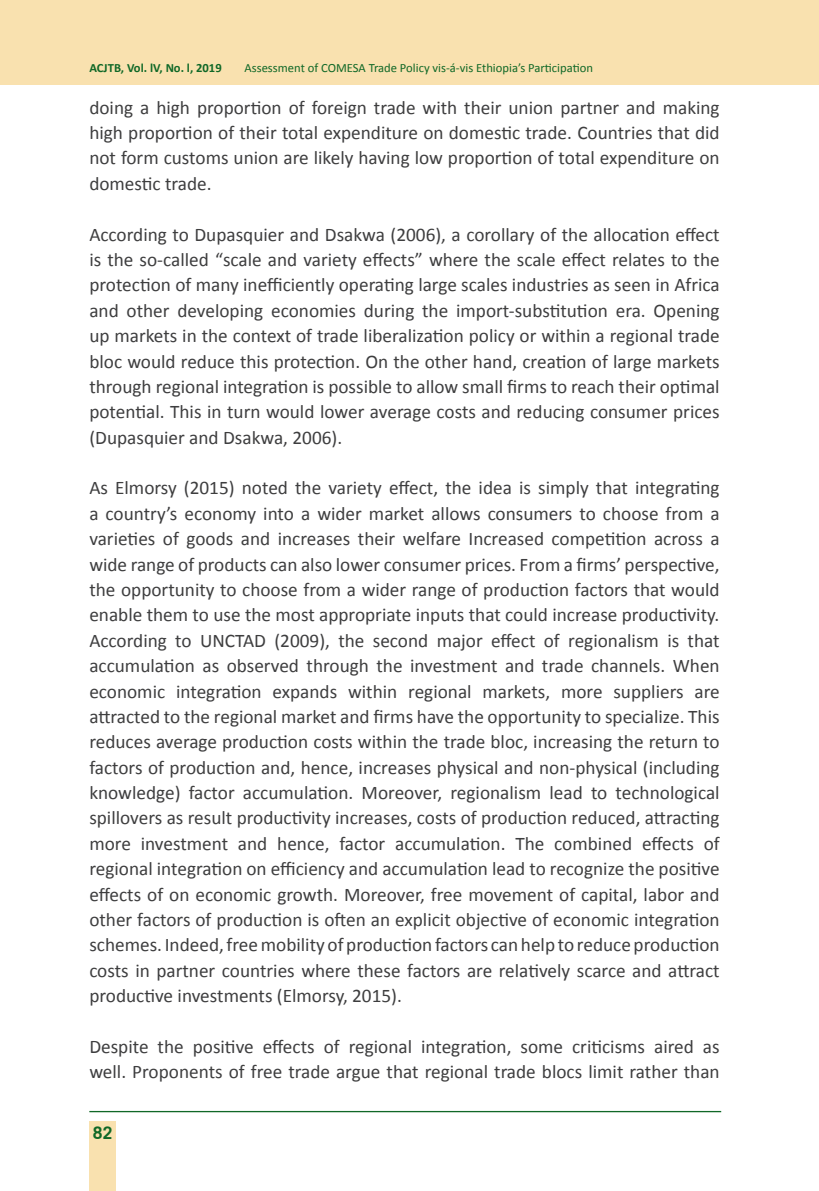
<style>
.page{position:relative;width:819px;height:1191px;background:#fff}
.page>*{position:absolute;margin:0;border:0;box-sizing:border-box;transform-origin:0 0}
.t1{font:19.25px/25.4px "Calibri";color:#3e3e3f;text-align:justify}
.t2{font:700 17.5px "Trade Gothic";color:#106827}
.t3{font:12.6px "Calibri";color:#106827}
.t4{font:700 12.6px "Calibri";color:#106827}
</style>
<div class="page">
<hr style="left:89px;top:1111px;width:632px;height:1px;background:#106827">
<div style="left:0;top:0;width:819px;height:84px;background:#f9e1af"></div>
<div style="left:89px;top:1121px;width:27px;height:70px;background:#f9e1af"></div>
<p class="t4" style="left:89px;top:59px;width:134px">ACJTB, Vol. lV, No. l, 2019</p>
<p class="t3" style="left:244px;top:60px;width:350px">Assessment of COMESA Trade Policy vis-á-vis Ethiopia’s Participation</p>
<p class="t1" style="left:89px;top:95px;width:632px">doing a high proportion of foreign trade with their union partner and making high proportion of their total expenditure on domestic trade. Countries that did not form customs union are likely having low proportion of total expenditure on domestic trade.</p>
<p class="t1" style="left:89px;top:222px;width:632px">According to Dupasquier and Dsakwa (2006), a corollary of the allocation effect is the so-called “scale and variety effects” where the scale effect relates to the protection of many inefficiently operating large scales industries as seen in Africa and other developing economies during the import-substitution era. Opening up markets in the context of trade liberalization policy or within a regional trade bloc would reduce this protection. On the other hand, creation of large markets through regional integration is possible to allow small firms to reach their optimal potential. This in turn would lower average costs and reducing consumer prices (Dupasquier and Dsakwa, 2006).</p>
<p class="t1" style="left:89px;top:475px;width:632px">As Elmorsy (2015) noted the variety effect, the idea is simply that integrating a country’s economy into a wider market allows consumers to choose from a varieties of goods and increases their welfare Increased competition across a wide range of products can also lower consumer prices. From a firms’ perspective, the opportunity to choose from a wider range of production factors that would enable them to use the most appropriate inputs that could increase productivity.<br>According to UNCTAD (2009), the second major effect of regionalism is that accumulation as observed through the investment and trade channels. When economic integration expands within regional markets, more suppliers are attracted to the regional market and firms have the opportunity to specialize. This reduces average production costs within the trade bloc, increasing the return to factors of production and, hence, increases physical and non-physical (including knowledge) factor accumulation. Moreover, regionalism lead to technological spillovers as result productivity increases, costs of production reduced, attracting more investment and hence, factor accumulation. The combined effects of regional integration on efficiency and accumulation lead to recognize the positive effects of on economic growth. Moreover, free movement of capital, labor and other factors of production is often an explicit objective of economic integration schemes. Indeed, free mobility of production factors can help to reduce production costs in partner countries where these factors are relatively scarce and attract productive investments (Elmorsy, 2015).</p>
<p class="t1" style="left:89px;top:1034px;width:631px">Despite the positive effects of regional integration, some criticisms aired as well. Proponents of free trade argue that regional trade blocs limit rather than</p>
<p class="t2" style="left:93px;top:1121px;width:21px">82</p>
</div>
